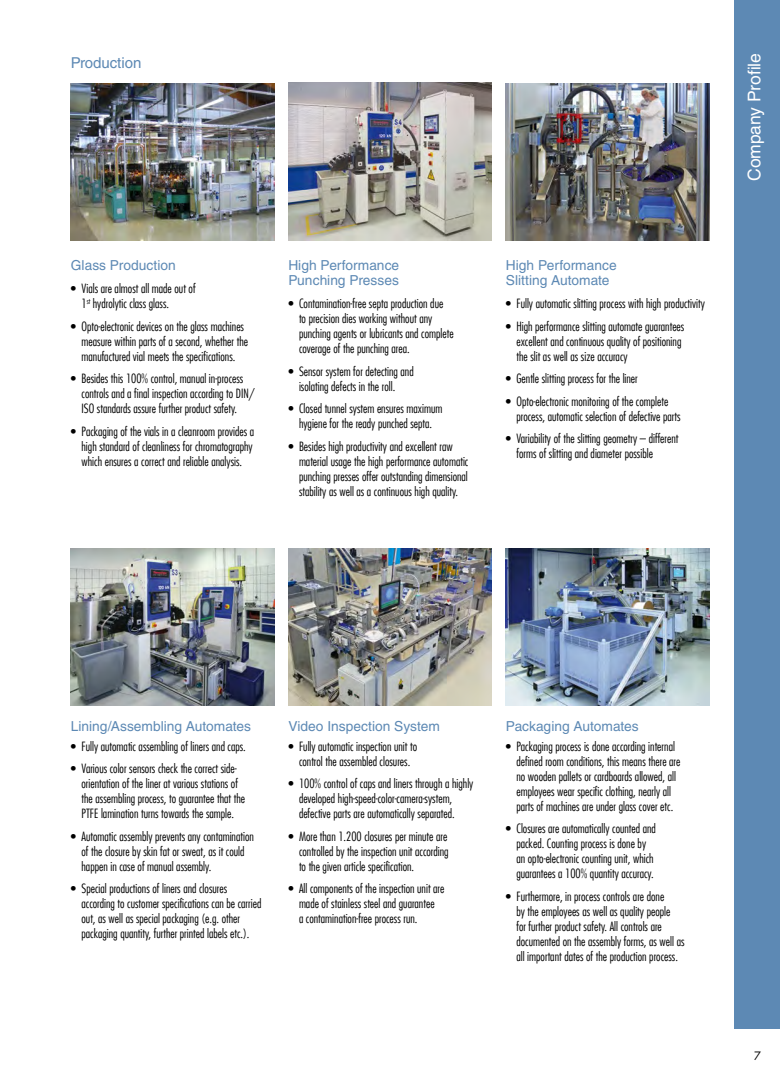
<style>
.page{position:relative;width:780px;height:1081px;background:#fff}
.page>*{position:absolute;margin:0;border:0;box-sizing:border-box;transform-origin:0 0}
.Seitenbeschriftung{font:17.5px "Helvetica LT Std";letter-spacing:-.005em;color:#fff}
.Head_1__Allgemein{font:15px "Helvetica LT Std";color:#5d89b4}
.Head_1__unsichtbar{font:13.75px/15px "Helvetica LT Std";color:#5d89b4}
.t1{font:300 condensed 12.5px/15px "Futura LT";color:#000}
.t2{font:11.25px "Futura LT";color:#000}
</style>
<div class="page">
<div style="left:733px;top:0;width:47px;height:1028px;background:#5d89b4"></div>
<img style="left:288px;top:83px;width:203px;height:158px">
<img style="left:506px;top:83px;width:203px;height:158px">
<img style="left:71px;top:548px;width:203px;height:158px">
<img style="left:288px;top:548px;width:203px;height:158px">
<img style="left:506px;top:548px;width:203px;height:158px">
<img style="left:71px;top:83px;width:203px;height:158px">
<p class="Head_1__Allgemein" style="left:71px;top:54px;width:72px">Production</p>
<p class="Head_1__unsichtbar" style="left:71px;top:258px;width:106px">Glass Production</p>
<p class="t1" style="left:81px;top:281px;width:116px;text-indent:-11px">• Vials are almost all made out of<br>1<sup>st</sup> hydrolytic class glass.</p>
<p class="t1" style="left:81px;top:319px;width:168px;text-indent:-11px">• Opto-electronic devices on the glass machines measure within parts of a second, whether the manufactured vial meets the specifications.</p>
<p class="t1" style="left:81px;top:371px;width:175px;text-indent:-11px">• Besides this 100% control, manual in-process controls and a final inspection according to DIN/<br>ISO standards assure further product safety.</p>
<p class="t1" style="left:81px;top:424px;width:174px;text-align:justify;text-indent:-11px">• Packaging of the vials in a cleanroom provides a high standard of cleanliness for chromatography which ensures a correct and reliable analysis.</p>
<p class="Head_1__unsichtbar" style="left:288px;top:258px;width:112px">High Performance<br>Punching Presses</p>
<p class="t1" style="left:299px;top:296px;width:156px;text-indent:-11px">• Contamination-free septa production due<br>to precision dies working without any punching agents or lubricants and complete coverage of the punching area.</p>
<p class="t1" style="left:299px;top:364px;width:116px;text-indent:-11px">• Sensor system for detecting and isolating defects in the roll.</p>
<p class="t1" style="left:288px;top:401px;width:155px;text-align:center">• Closed tunnel system ensures maximum hygiene for the ready punched septa.</p>
<p class="t1" style="left:299px;top:439px;width:171px;text-indent:-11px">• Besides high productivity and excellent raw material usage the high performance automatic punching presses offer outstanding dimensional stability as well as a continuous high quality.</p>
<p class="Head_1__unsichtbar" style="left:506px;top:258px;width:112px">High Performance<br>Slitting Automate</p>
<p class="t1" style="left:506px;top:296px;width:200px">• Fully automatic slitting process with high productivity</p>
<p class="t1" style="left:516px;top:319px;width:169px;text-indent:-11px">• High performance slitting automate guarantees excellent and continuous quality of positioning the slit as well as size accuracy</p>
<p class="t1" style="left:506px;top:371px;width:133px">• Gentle slitting process for the liner</p>
<p class="t1" style="left:516px;top:394px;width:166px;text-indent:-11px">• Opto-electronic monitoring of the complete process, automatic selection of defective parts</p>
<p class="t1" style="left:516px;top:431px;width:163px;text-indent:-11px">• Variability of the slitting geometry – different forms of slitting and diameter possible</p>
<p class="Seitenbeschriftung" style="left:744px;top:181px;width:129px;rotate:-90deg">Company Profile</p>
<p class="Head_1__unsichtbar" style="left:71px;top:718px;width:182px">Lining/Assembling Automates</p>
<p class="t1" style="left:71px;top:739px;width:176px">• Fully automatic assembling of liners and caps.</p>
<p class="t1" style="left:81px;top:761px;width:165px;text-indent:-11px">• Various color sensors check the correct side&shy;orientation of the liner at various stations of the assembling process, to guarantee that the PTFE lamination turns towards the sample.</p>
<p class="t1" style="left:81px;top:829px;width:174px;text-indent:-11px">• Automatic assembly prevents any contamination of the closure by skin fat or sweat, as it could happen in case of manual assembly.</p>
<p class="t1" style="left:81px;top:881px;width:181px;text-indent:-11px">• Special productions of liners and closures according to customer specifications can be carried out, as well as special packaging (e.g. other packaging quantity, further printed labels etc.).</p>
<p class="Head_1__unsichtbar" style="left:288px;top:718px;width:153px">Video Inspection System</p>
<p class="t1" style="left:288px;top:739px;width:130px;text-align:center">• Fully automatic inspection unit to control the assembled closures.</p>
<p class="t1" style="left:299px;top:776px;width:176px;text-indent:-11px">• 100% control of caps and liners through a highly developed high-speed-color-camera-system, defective parts are automatically separated.</p>
<p class="t1" style="left:299px;top:829px;width:151px;text-align:justify;text-indent:-11px">• More than 1.200 closures per minute are controlled by the inspection unit according to the given article specification.</p>
<p class="t1" style="left:299px;top:881px;width:147px;text-indent:-11px">• All components of the inspection unit are made of stainless steel and guarantee<br>a contamination-free process run.</p>
<p class="Head_1__unsichtbar" style="left:506px;top:718px;width:134px">Packaging Automates</p>
<p class="t1" style="left:516px;top:739px;width:165px;text-indent:-11px">• Packaging process is done according internal defined room conditions, this means there are no wooden pallets or cardboards allowed, all employees wear specific clothing, nearly all parts of machines are under glass cover etc.</p>
<p class="t1" style="left:516px;top:821px;width:141px;text-indent:-11px">• Closures are automatically counted and packed. Counting process is done by an opto-electronic counting unit, which guarantees a 100% quantity accuracy.</p>
<p class="t1" style="left:516px;top:889px;width:169px;text-indent:-11px">• Furthermore, in process controls are done<br>by the employees as well as quality people<br>for further product safety. All controls are documented on the assembly forms, as well as all important dates of the production process.</p>
<p class="t2" style="left:754px;top:1048px;width:8px">7</p>
</div>
